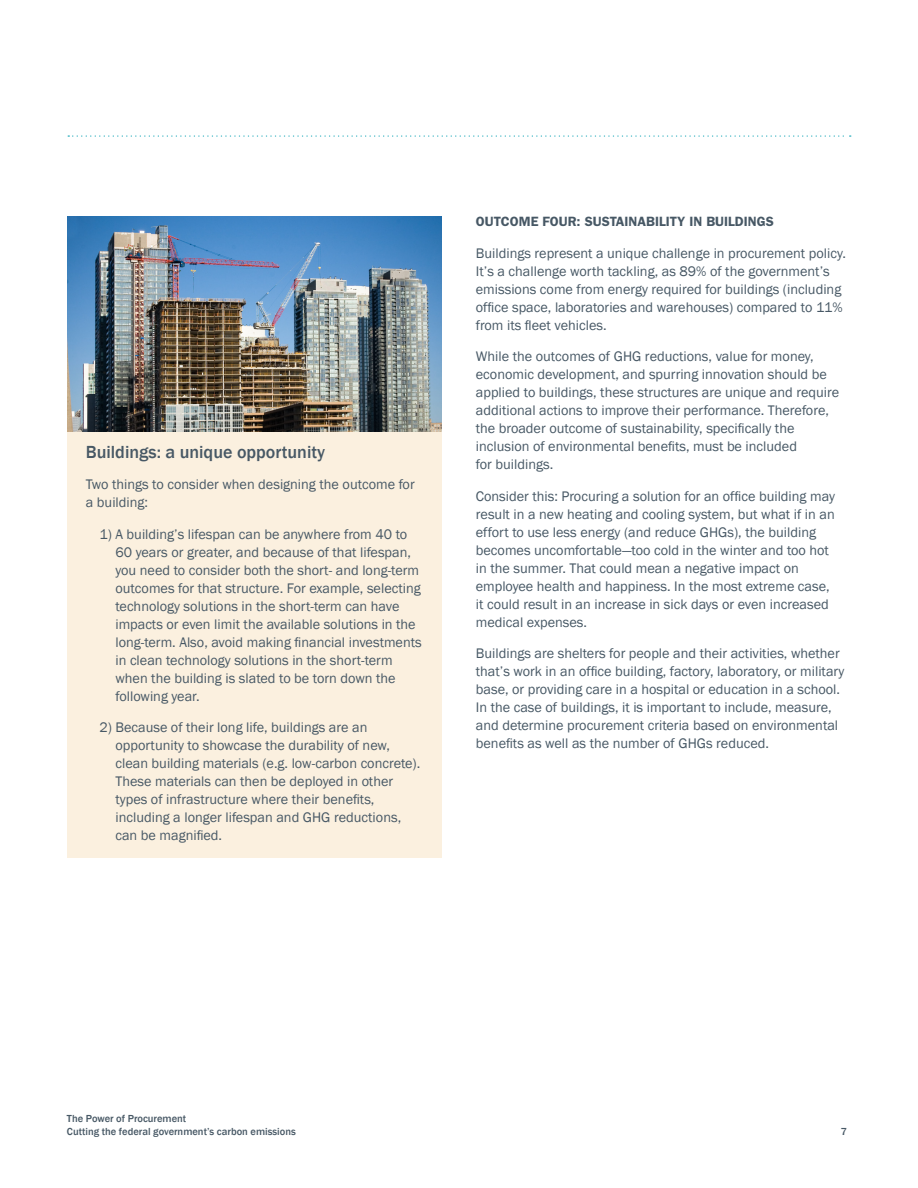
<style>
.page{position:relative;width:918px;height:1188px;background:#fff}
.page>*{position:absolute;margin:0;border:0;box-sizing:border-box;transform-origin:0 0}
.t1{font:500 18px "Franklin Gothic";color:#475865}
.t2{font:14.25px/18px "Franklin Gothic";color:#475865}
.t3{font:600 13.5px "Franklin Gothic";color:#475865}
.t4{font:500 10.5px/12.6px "Franklin Gothic";color:#475865}
</style>
<div class="page">
<svg style="left:68px;top:135px;width:783px;height:2px"></svg>
<div style="left:68px;top:432px;width:374px;height:426px;background:#fbf0df"></div>
<img style="left:68px;top:217px;width:374px;height:215px">
<p class="t1" style="left:86px;top:440px;width:241px">Buildings: a unique opportunity</p>
<p class="t2" style="left:86px;top:476px;width:330px">Two things to consider when designing the outcome for a building:</p>
<p class="t2" style="left:115px;top:526px;width:308px;text-indent:-16px">1) A building’s lifespan can be anywhere from 40 to 60 years or greater, and because of that lifespan, you need to consider both the short- and long-term outcomes for that structure. For example, selecting technology solutions in the short-term can have impacts or even limit the available solutions in the long-term. Also, avoid making financial investments in clean technology solutions in the short-term when the building is slated to be torn down the following year.</p>
<p class="t2" style="left:115px;top:719px;width:306px;text-indent:-16px">2) Because of their long life, buildings are an opportunity to showcase the durability of new, clean building materials (e.g. low-carbon concrete).<br>These materials can then be deployed in other types of infrastructure where their benefits, including a longer lifespan and GHG reductions, can be magnified.</p>
<p class="t3" style="left:476px;top:217px;width:299px">OUTCOME FOUR: SUSTAINABILITY IN BUILDINGS</p>
<p class="t2" style="left:476px;top:245px;width:372px">Buildings represent a unique challenge in procurement policy.<br>It’s a challenge worth tackling, as 89% of the government’s emissions come from energy required for buildings (including office space, laboratories and warehouses) compared to 11% from its fleet vehicles.</p>
<p class="t2" style="left:476px;top:348px;width:365px">While the outcomes of GHG reductions, value for money, economic development, and spurring innovation should be applied to buildings, these structures are unique and require additional actions to improve their performance. Therefore, the broader outcome of sustainability, specifically the inclusion of environmental benefits, must be included<br>for buildings.</p>
<p class="t2" style="left:476px;top:487px;width:361px">Consider this: Procuring a solution for an office building may result in a new heating and cooling system, but what if in an effort to use less energy (and reduce GHGs), the building becomes uncomfortable—too cold in the winter and too hot in the summer. That could mean a negative impact on employee health and happiness. In the most extreme case, it could result in an increase in sick days or even increased medical expenses.</p>
<p class="t2" style="left:476px;top:645px;width:370px">Buildings are shelters for people and their activities, whether that’s work in an office building, factory, laboratory, or military base, or providing care in a hospital or education in a school.<br>In the case of buildings, it is important to include, measure, and determine procurement criteria based on environmental benefits as well as the number of GHGs reduced.</p>
<p class="t4" style="left:67px;top:1113px;width:230px">The Power of Procurement<br>Cutting the federal government’s carbon emissions</p>
<p class="t4" style="left:841px;top:1126px;width:8px">7</p>
</div>
